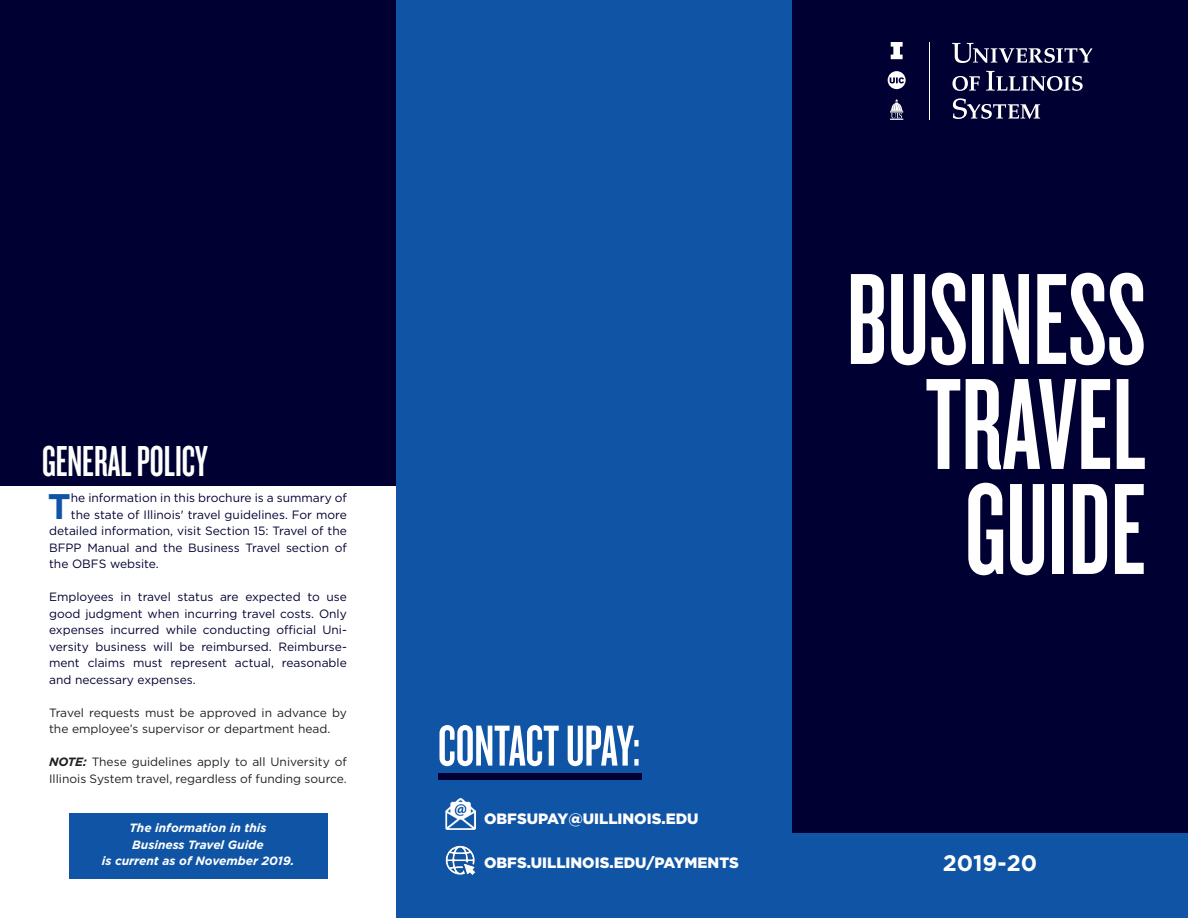
<style>
.page{position:relative;width:1188px;height:918px;background:#fff}
.page>*{position:absolute;margin:0;border:0;box-sizing:border-box;transform-origin:0 0}
.t1{font:135px "Knockout 47 Bantamweight";color:#fff}
.t2{font:60px "Knockout 47 Bantamweight";color:#fff}
.t3{font:45px "Knockout 47 Bantamweight";color:#fff}
.t4{font:700 35.55px "Gotham";color:#1055a5}
.t5{font:700 22.5px "Gotham";color:#fff}
.t6{font:900 15px "Gotham";color:#fff}
.t7{font:12px/16.5px "Gotham";color:#000032;text-align:justify}
.t8{font:12px/16.5px "Gotham";color:#231f20}
.t9{font:italic 700 12px "Gotham";color:#fff}
.s1{font-weight:700;font-style:italic}
</style>
<div class="page">
<div style="left:0;top:0;width:396px;height:485px;background:#000032"></div>
<div style="left:792px;top:702px;width:396px;height:216px;background:#1055a5"></div>
<div style="left:396px;top:0;width:410px;height:918px;background:#1055a5"></div>
<div style="left:792px;top:0;width:396px;height:833px;background:#000032"></div>
<div style="left:438px;top:774px;width:204px;height:6px;background:#000032"></div>
<hr style="left:929px;top:42px;width:1px;height:78px;background:#fff">
<svg style="left:888px;top:71px;width:18px;height:18px"></svg>
<svg style="left:890px;top:99px;width:13px;height:21px"></svg>
<svg style="left:891px;top:42px;width:12px;height:17px"></svg>
<svg style="left:952px;top:43px;width:140px;height:20px"></svg>
<svg style="left:952px;top:76px;width:28px;height:15px"></svg>
<svg style="left:986px;top:71px;width:97px;height:20px"></svg>
<svg style="left:953px;top:98px;width:87px;height:21px"></svg>
<img style="left:446px;top:799px;width:29px;height:30px">
<img style="left:446px;top:846px;width:29px;height:29px">
<div style="left:69px;top:813px;width:258px;height:66px;background:#1055a5"></div>
<p class="t3" style="left:42px;top:435px;width:167px">GENERAL POLICY</p>
<p class="t4" style="left:48px;top:483px;width:25px">T</p>
<p class="t7" style="left:71px;top:490px;width:277px">he information in this brochure is a summary of</p>
<p class="t7" style="left:71px;top:506px;width:278px">the state of Illinois' travel guidelines. For more</p>
<p class="t7" style="left:49px;top:523px;width:299px">detailed information, visit Section 15: Travel of the</p>
<p class="t7" style="left:49px;top:539px;width:299px">BFPP Manual and the Business Travel section of</p>
<p class="t7" style="left:49px;top:556px;width:111px">the OBFS website.</p>
<p class="t7" style="left:49px;top:589px;width:299px">Employees in travel status are expected to use good judgment when incurring travel costs. Only expenses incurred while conducting official Uni&shy;versity business will be reimbursed. Reimburse&shy;ment claims must represent actual, reasonable and necessary expenses.</p>
<p class="t8" style="left:49px;top:704px;width:299px">Travel requests must be approved in advance by the employee’s supervisor or department head.</p>
<p class="t8" style="left:49px;top:754px;width:299px"><span class="s1">NOTE:</span> These guidelines apply to all University of<br>Illinois System travel, regardless of funding source.</p>
<p class="t9" style="left:130px;top:820px;width:138px">The information in this</p>
<p class="t9" style="left:132px;top:837px;width:133px">Business Travel Guide</p>
<p class="t9" style="left:102px;top:853px;width:194px">is current as of November 2019.</p>
<p class="t2" style="left:438px;top:711px;width:204px">CONTACT UPAY:</p>
<p class="t6" style="left:484px;top:809px;width:216px">OBFSUPAY@UILLINOIS.EDU</p>
<p class="t6" style="left:484px;top:852px;width:256px">OBFS.UILLINOIS.EDU/PAYMENTS</p>
<p class="t1" style="left:847px;top:240px;width:301px">BUSINESS</p>
<p class="t1" style="left:926px;top:345px;width:222px">TRAVEL</p>
<p class="t1" style="left:965px;top:450px;width:183px">GUIDE</p>
<p class="t5" style="left:943px;top:848px;width:96px">2019-20</p>
</div>
